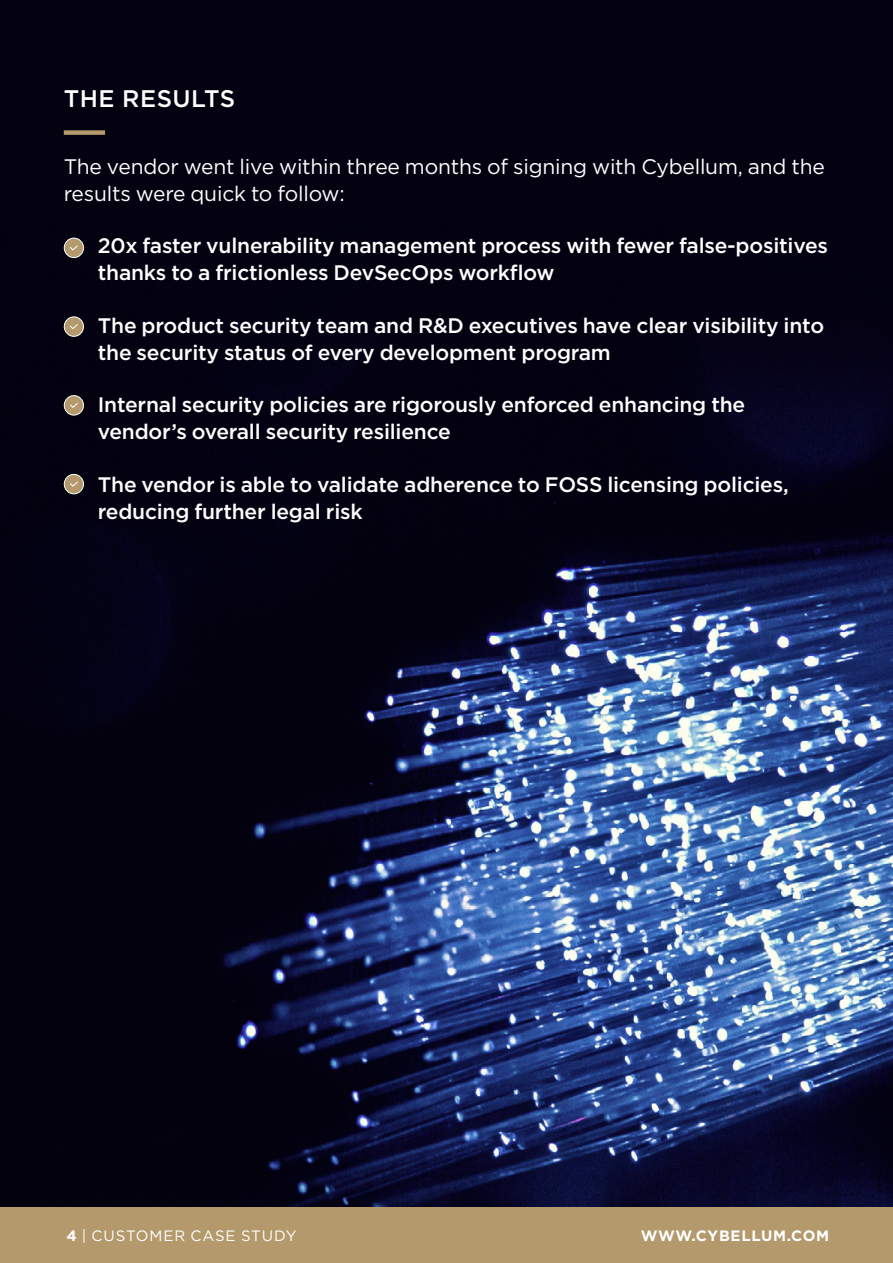
<style>
.page{position:relative;width:893px;height:1263px;background:#fff}
.page>*{position:absolute;margin:0;border:0;box-sizing:border-box;transform-origin:0 0}
.t1{font:500 24px "Gotham Pro";letter-spacing:.02em;color:#fff}
.t2{font:500 21px/27px "Gotham Pro";letter-spacing:-.01em;color:#fff}
.t3{font:21px/27px "Gotham Pro";letter-spacing:-.01em;color:#fff}
.t4{font:15px "Gotham Pro";letter-spacing:.06em;color:#fff}
.t5{font:700 15px "Gotham Pro";letter-spacing:.05em;color:#fff}
.s1{font-weight:700}
</style>
<div class="page">
<div style="left:0;top:0;width:893px;height:1208px;background:#040210"></div>
<img style="left:0;top:358px;width:893px;height:850px">
<div style="left:0;top:1208px;width:893px;height:55px;background:#b3996b"></div>
<div style="left:64px;top:130px;width:41px;height:5px;background:#b3996b"></div>
<svg style="left:63px;top:237px;width:21px;height:22px"></svg>
<svg style="left:63px;top:316px;width:21px;height:21px"></svg>
<svg style="left:63px;top:395px;width:21px;height:21px"></svg>
<svg style="left:63px;top:473px;width:21px;height:22px"></svg>
<p class="t1" style="left:64px;top:85px;width:173px">THE RESULTS</p>
<p class="t3" style="left:64px;top:153px;width:763px">The vendor went live within three months of signing with Cybellum, and the results were quick to follow:</p>
<p class="t2" style="left:98px;top:232px;width:732px">20x faster vulnerability management process with fewer false-positives thanks to a frictionless DevSecOps workflow</p>
<p class="t2" style="left:98px;top:311px;width:728px">The product security team and R&amp;D executives have clear visibility into the security status of every development program</p>
<p class="t2" style="left:98px;top:391px;width:649px">Internal security policies are rigorously enforced enhancing the vendor s’ overall security resilience</p>
<p class="t2" style="left:98px;top:470px;width:692px">The vendor is able to validate adherence to FOSS licensing policies, reducing further legal risk</p>
<p class="t4" style="left:67px;top:1227px;width:232px"><span class="s1">4</span> | CUSTOMER CASE STUDY</p>
<p class="t5" style="left:641px;top:1227px;width:190px">WWW.CYBELLUM.COM</p>
</div>
